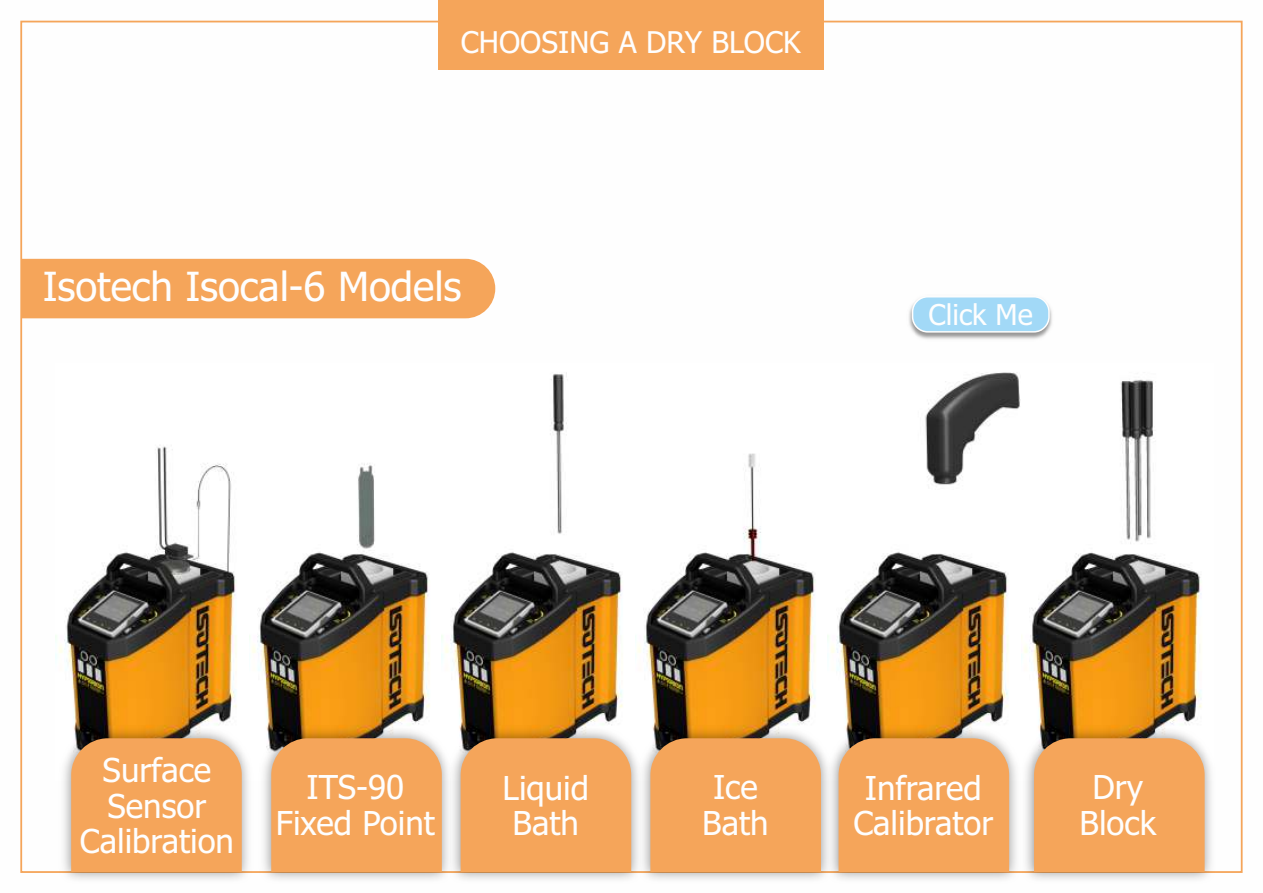
<style>
.page{position:relative;width:1263px;height:893px;background:#fff}
.page>*{position:absolute;margin:0;border:0;box-sizing:border-box;transform-origin:0 0}
.t1{font:40.2px "Tahoma";color:#fefefe}
.t2{font:33px/35.8px "Tahoma";color:#fefefe;text-align:center}
.t3{font:30px "Tahoma";color:#fefefe}
.t4{font:28.65px "Tahoma";color:#fefefe}
</style>
<div class="page">
<img style="left:55px;top:372px;width:1147px;height:346px">
<div style="left:439px;top:0;width:385px;height:69px;background:#f5a55a"></div>
<div style="left:21px;top:259px;width:474px;height:59px;background:#f5a55a"></div>
<img style="left:51px;top:718px;width:200px;height:162px">
<div style="left:71px;top:738px;width:171px;height:134px;background:#f5a55a"></div>
<img style="left:1029px;top:718px;width:196px;height:162px">
<div style="left:1034px;top:738px;width:170px;height:134px;background:#f5a55a"></div>
<img style="left:909px;top:302px;width:143px;height:37px">
<div style="left:912px;top:296px;width:138px;height:37px;background:#a2d9f7;border:2px solid #fefefe;border-radius:15px"></div>
<img style="left:462px;top:718px;width:168px;height:162px">
<div style="left:462px;top:738px;width:168px;height:134px;background:#f5a55a"></div>
<img style="left:251px;top:718px;width:211px;height:162px">
<div style="left:271px;top:738px;width:171px;height:134px;background:#f5a55a"></div>
<img style="left:630px;top:718px;width:188px;height:162px">
<div style="left:650px;top:738px;width:168px;height:134px;background:#f5a55a"></div>
<img style="left:818px;top:718px;width:211px;height:162px">
<div style="left:838px;top:738px;width:171px;height:134px;background:#f5a55a"></div>
<p class="t3" style="left:461px;top:30px;width:342px">CHOOSING A DRY BLOCK</p>
<p class="t1" style="left:43px;top:271px;width:420px">Isotech Isocal-6 Models</p>
<p class="t4" style="left:929px;top:303px;width:106px">Click Me</p>
<p class="t2" style="left:80px;top:754px;width:156px">Surface<br>Sensor<br>Calibration</p>
<p class="t2" style="left:276px;top:772px;width:160px">ITS-90<br>Fixed Point</p>
<p class="t2" style="left:503px;top:772px;width:88px">Liquid<br>Bath</p>
<p class="t2" style="left:702px;top:772px;width:68px">Ice<br>Bath</p>
<p class="t2" style="left:853px;top:772px;width:141px">Infrared<br>Calibrator</p>
<p class="t2" style="left:1079px;top:772px;width:78px">Dry<br>Block</p>
</div>
